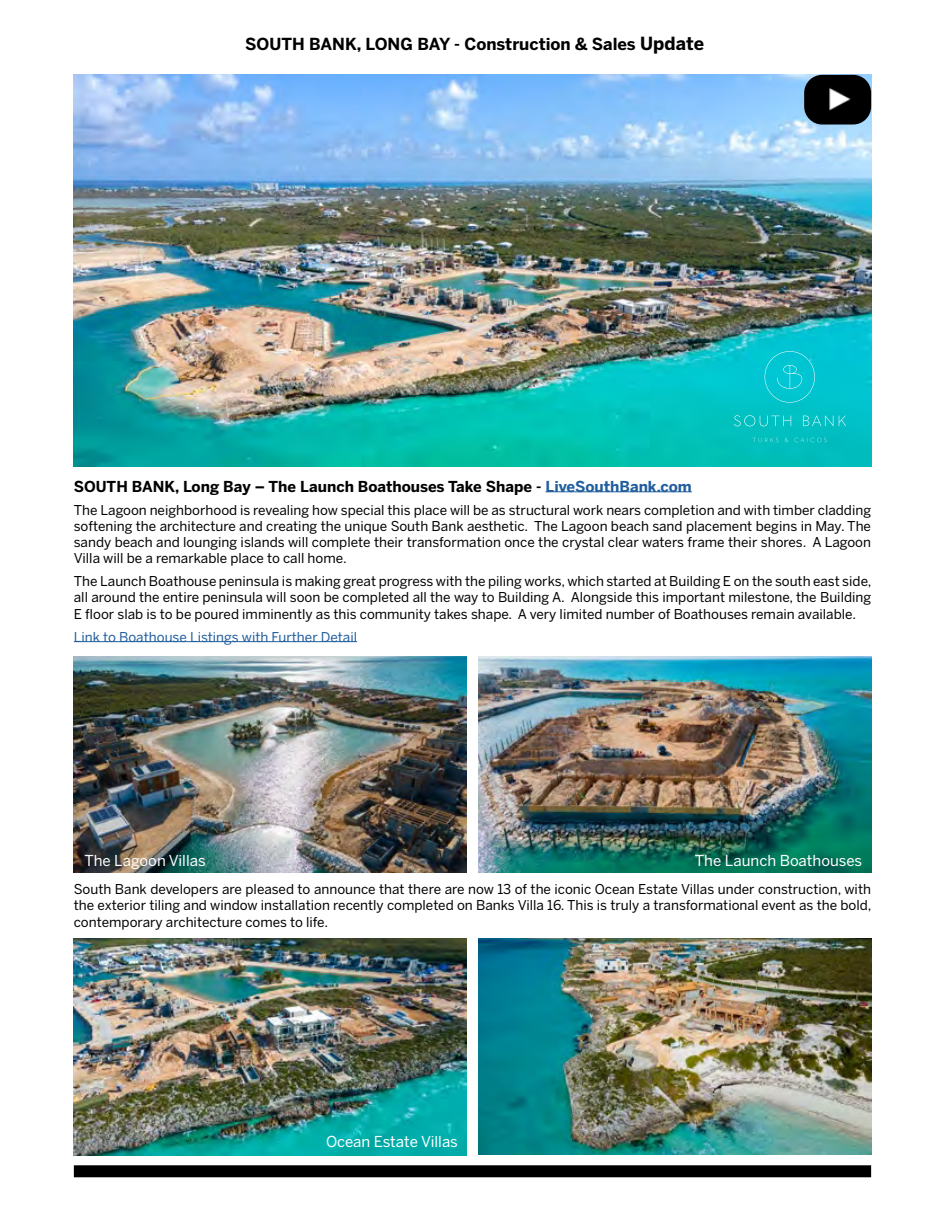
<style>
.page{position:relative;width:945px;height:1215px;background:#fff}
.page>*{position:absolute;margin:0;border:0;box-sizing:border-box;transform-origin:0 0}
.t1{font:700 16.5px "Benton Sans";color:#000}
.t2{font:700 15px "Benton Sans";color:#000}
.t3{font:15px "Benton Sans";color:#fff}
.t4{font:13.5px/16.2px "Benton Sans";color:#000;text-align:justify}
.t5{font:13.5px "Benton Sans";color:#215e9e}
.s1{font-size:18px}
.s2{color:#215e9e}
</style>
<div class="page">
<img style="left:74px;top:75px;width:797px;height:391px">
<hr style="left:546px;top:492px;width:146px;height:1px;background:#215e9e">
<hr style="left:74px;top:641px;width:283px;height:1px;background:#215e9e">
<img style="left:74px;top:939px;width:393px;height:217px">
<img style="left:478px;top:657px;width:393px;height:216px">
<img style="left:74px;top:657px;width:393px;height:216px">
<img style="left:804px;top:75px;width:67px;height:50px">
<img style="left:478px;top:939px;width:393px;height:216px">
<div style="left:74px;top:1165px;width:797px;height:12px;background:#000"></div>
<svg style="left:734px;top:351px;width:112px;height:91px;background:#07c4cc"></svg>
<p class="t1" style="left:245px;top:34px;width:460px">SOUTH BANK, LONG BAY - Construction &amp; Sales <span class="s1">Update</span></p>
<p class="t2" style="left:74px;top:477px;width:620px">SOUTH BANK, Long Bay – The Launch Boathouses Take Shape - <span class="s2">LiveSouthBank.com</span></p>
<p class="t4" style="left:74px;top:502px;width:799px">The Lagoon neighborhood is revealing how special this place will be as structural work nears completion and with timber cladding softening the architecture and creating the unique South Bank aesthetic. The Lagoon beach sand placement begins in May. The sandy beach and lounging islands will complete their transformation once the crystal clear waters frame their shores. A Lagoon Villa will be a remarkable place to call home.</p>
<p class="t4" style="left:74px;top:573px;width:799px">The Launch Boathouse peninsula is making great progress with the piling works, which started at Building E on the south east side, all around the entire peninsula will soon be completed all the way to Building A. Alongside this important milestone, the Building E floor slab is to be poured imminently as this community takes shape. A very limited number of Boathouses remain available.</p>
<p class="t5" style="left:74px;top:629px;width:285px">Link to Boathouse Listings with Further Detail</p>
<p class="t3" style="left:695px;top:851px;width:169px">The Launch Boathouses</p>
<p class="t4" style="left:74px;top:881px;width:799px">South Bank developers are pleased to announce that there are now 13 of the iconic Ocean Estate Villas under construction, with the exterior tiling and window installation recently completed on Banks Villa 16. This is truly a transformational event as the bold, contemporary architecture comes to life.</p>
<p class="t3" style="left:84px;top:851px;width:123px">The Lagoon Villas</p>
<p class="t3" style="left:326px;top:1133px;width:133px">Ocean Estate Villas</p>
</div>
